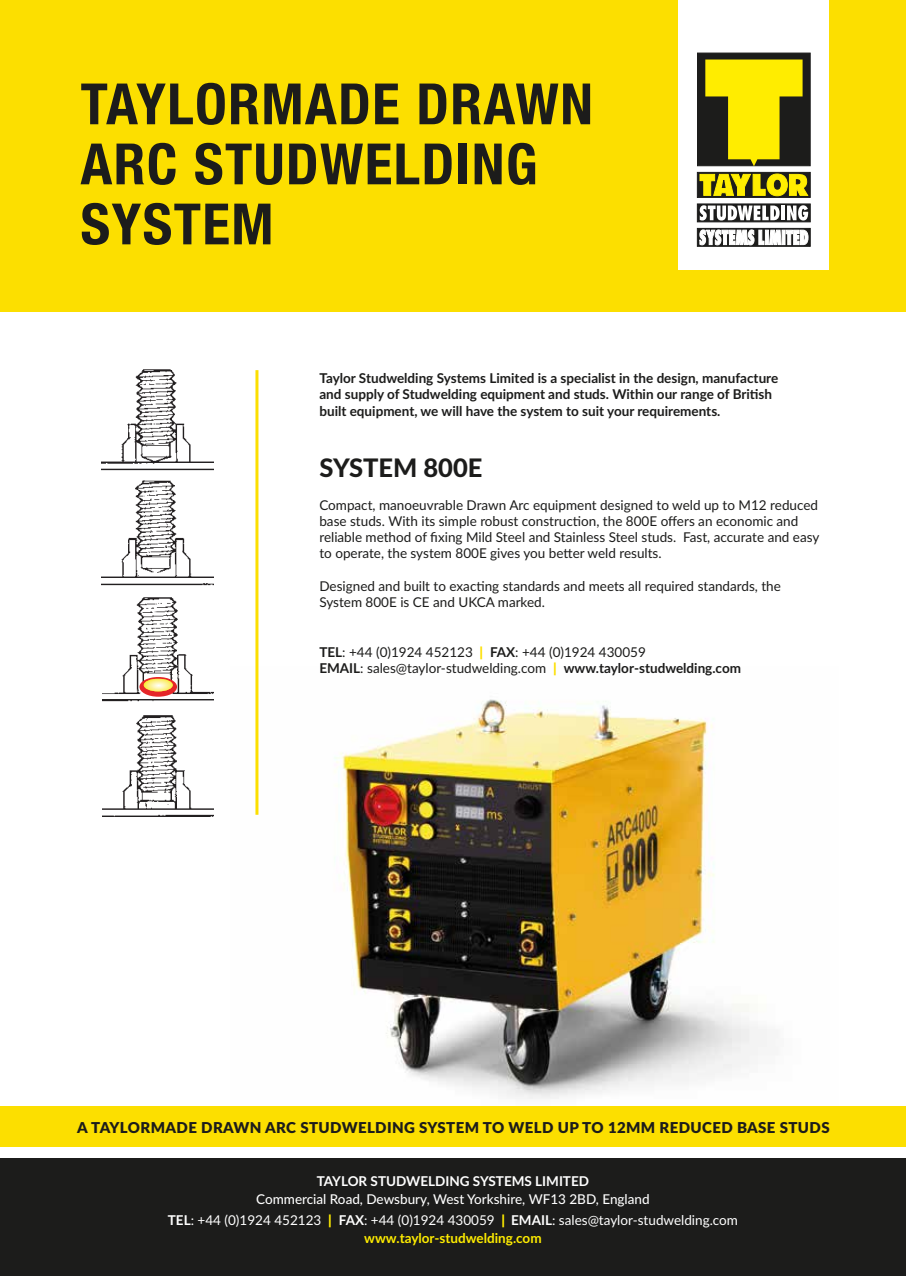
<style>
.page{position:relative;width:906px;height:1276px;background:#fff}
.page>*{position:absolute;margin:0;border:0;box-sizing:border-box;transform-origin:0 0}
.t1{font:700 condensed 57px/60px "Helvetica Neue";letter-spacing:.025em;color:#1c1c1b}
.t2{font:800 25.5px "Lato";color:#1c1c1b}
.t3{font:900 15px "Lato";letter-spacing:.025em;color:#1c1c1b}
.t4{font:13.5px/16.2px "Lato";color:#1c1c1b}
.t5{font:700 13.5px/16.2px "Lato";color:#1c1c1b}
.t6{font:13.5px/18px "Lato";color:#fff;text-align:center}
.t7{font:500 13.5px "Lato";color:#fff}
.t8{font:700 13.5px "Lato";color:#fff}
.s1{font-weight:700}
.s2{font-weight:900;color:#fcdf00}
.s3{font-weight:900;color:#ffed00}
.s4{font-weight:700;color:#ffed00}
</style>
<div class="page">
<img style="left:258px;top:666px;width:509px;height:433px">
<div style="left:0;top:1106px;width:906px;height:42px;background:#fcdf00"></div>
<div style="left:0;top:0;width:906px;height:312px;background:#fcdf00"></div>
<div style="left:678px;top:0;width:150px;height:270px;background:#fff"></div>
<div style="left:697px;top:53px;width:113px;height:113px;background:#1c1c1b"></div>
<svg style="left:697px;top:172px;width:113px;height:25px"></svg>
<div style="left:697px;top:204px;width:113px;height:18px;background:#1c1c1b"></div>
<svg style="left:697px;top:228px;width:113px;height:18px"></svg>
<svg style="left:705px;top:59px;width:97px;height:107px"></svg>
<svg style="left:699px;top:174px;width:66px;height:22px"></svg>
<div style="left:767px;top:174px;width:20px;height:22px;background:#ffed00;border-radius:50%"></div>
<div style="left:767px;top:174px;width:20px;height:22px;border:1px solid #ffed00;border-radius:50%"></div>
<div style="left:774px;top:180px;width:6px;height:9px;background:#1c1c1b;border-radius:50%"></div>
<div style="left:774px;top:180px;width:6px;height:9px;border:1px solid #1c1c1b;border-radius:50%"></div>
<svg style="left:789px;top:174px;width:19px;height:22px"></svg>
<svg style="left:699px;top:205px;width:109px;height:40px"></svg>
<hr style="left:255px;top:370px;width:3px;height:445px;background:#fcdf00">
<div style="left:0;top:1156px;width:906px;height:120px;background:#1c1c1b"></div>
<div style="left:0;top:1147px;width:906px;height:10px;background:#fff"></div>
<img style="left:102px;top:369px;width:111px;height:102px">
<img style="left:102px;top:480px;width:111px;height:106px">
<img style="left:102px;top:597px;width:112px;height:105px">
<img style="left:102px;top:715px;width:112px;height:101px">
<svg style="left:139px;top:677px;width:38px;height:19px"></svg>
<svg style="left:144px;top:679px;width:29px;height:12px"></svg>
<h1 class="t1" style="left:81px;top:70px;width:514px">TAYLORMADE DRAWN<br>ARC STUDWELDING<br>SYSTEM</h1>
<p class="t5" style="left:319px;top:370px;width:460px">Taylor Studwelding Systems Limited is a specialist in the design, manufacture and supply of Studwelding equipment and studs. Within our range of British built equipment, we will have the system to suit your requirements.</p>
<h2 class="t2" style="left:319px;top:449px;width:165px">SYSTEM 800E</h2>
<p class="t4" style="left:319px;top:496px;width:501px">Compact, manoeuvrable Drawn Arc equipment designed to weld up to M12 reduced base studs. With its simple robust construction, the 800E offers an economic and reliable method of fixing Mild Steel and Stainless Steel studs. Fast, accurate and easy to operate, the system 800E gives you better weld results.</p>
<p class="t4" style="left:319px;top:577px;width:463px">Designed and built to exacting standards and meets all required standards, the<br>System 800E is CE and UKCA marked.</p>
<p class="t4" style="left:319px;top:643px;width:423px"><span class="s1">TEL</span>: +44 (0)1924 452123 <span class="s2">|</span> <span class="s1">FAX</span>: +44 (0)1924 430059<br><span class="s1">EMAIL</span>: sales@taylor-studwelding.com <span class="s2">|</span> <span class="s1">www.taylor-studwelding.com</span></p>
<p class="t3" style="left:77px;top:1116px;width:754px">A TAYLORMADE DRAWN ARC STUDWELDING SYSTEM TO WELD UP TO 12MM REDUCED BASE STUDS</p>
<p class="t8" style="left:317px;top:1171px;width:274px">TAYLOR STUDWELDING SYSTEMS LIMITED</p>
<p class="t7" style="left:256px;top:1189px;width:395px">Commercial Road, Dewsbury, West Yorkshire, WF13 2BD, England</p>
<p class="t6" style="left:168px;top:1210px;width:571px"><span class="s1">TEL</span>: +44 (0)1924 452123 <span class="s3">|</span> <span class="s1">FAX</span>: +44 (0)1924 430059 <span class="s3">|</span> <span class="s1">EMAIL</span>: sales@taylor-studwelding.com <span class="s4">www.taylor-studwelding.com</span></p>
</div>
